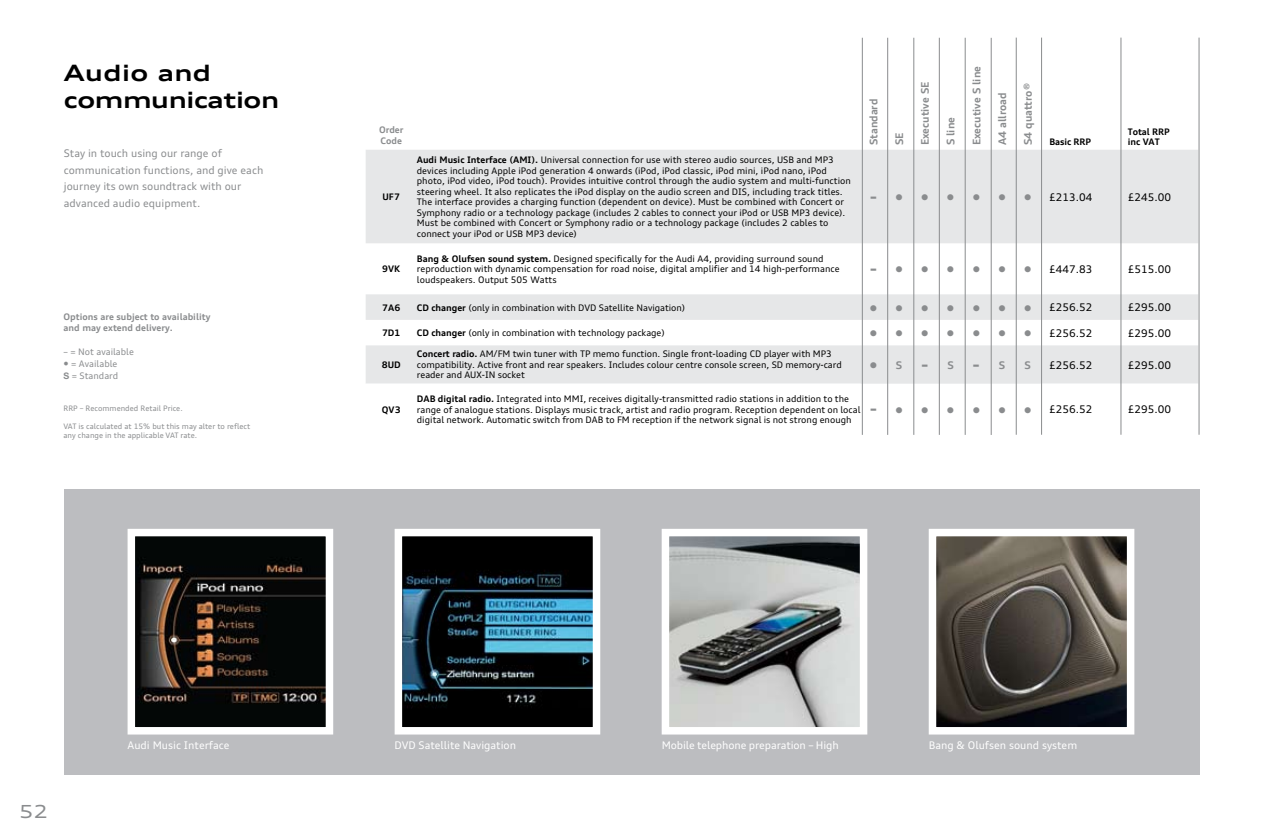
<style>
.page{position:relative;width:1263px;height:838px;background:#fff}
.page>*{position:absolute;margin:0;border:0;box-sizing:border-box;transform-origin:0 0}
.t1{font:700 expanded 22.5px/27px "Audi Type";letter-spacing:-.015em;color:#000}
.t2{font:22.5px "Helvetica";color:#8a8c8e}
.t3{font:expanded 18px "Audi Type";color:#8a8c8e}
.t4{font:10.5px/16.5px "Audi Type";color:#8a8c8e}
.t5{font:10.5px "Audi Type";color:#fff}
.t6{font:10.5px "Audi Type";color:#000}
.t7{font:700 10.5px "Audi Type";color:#8a8c8e}
.t8{font:9px/10.5px "Audi Type";color:#000}
.t9{font:700 9px/10.8px "Audi Type";color:#8a8c8e}
.t10{font:700 9px/10.1px "Audi Type";letter-spacing:-.01em;color:#000}
.t11{font:9px/12px "Audi Type";color:#8a8c8e}
.t12{font:7.5px/9px "Audi Type";color:#8a8c8e}
.t13{font:6px "Webdings";color:#8a8c8e}
.s1{font-family:"Charcoal"}
.s2{font-family:"Helvetica Neue";font-weight:700}
.s3{font-weight:700}
.s4{font-family:"Helvetica";font-weight:400;font-size:22.5px}
</style>
<div class="page">
<div style="left:64px;top:489px;width:1135px;height:285px;background:#bcbdc0"></div>
<img style="left:137px;top:538px;width:187px;height:187px">
<div style="left:128px;top:529px;width:205px;height:205px;border:8px solid #fff"></div>
<img style="left:404px;top:538px;width:187px;height:187px">
<div style="left:395px;top:529px;width:205px;height:205px;border:8px solid #fff"></div>
<img style="left:938px;top:538px;width:187px;height:187px">
<div style="left:929px;top:529px;width:205px;height:205px;border:8px solid #fff"></div>
<img style="left:671px;top:538px;width:187px;height:187px">
<div style="left:662px;top:529px;width:205px;height:205px;border:8px solid #fff"></div>
<svg style="left:366px;top:150px;width:832px;height:234px;fill:#e6e7e8"></svg>
<svg style="left:861px;top:384px;width:260px;height:51px"></svg>
<hr style="left:1041px;top:38px;width:1px;height:397px;background:#8a8c8e">
<hr style="left:1016px;top:38px;width:1px;height:397px;background:#8a8c8e">
<hr style="left:1121px;top:38px;width:1px;height:397px;background:#8a8c8e">
<hr style="left:1199px;top:38px;width:1px;height:397px;background:#8a8c8e">
<hr style="left:991px;top:38px;width:1px;height:397px;background:#8a8c8e">
<hr style="left:965px;top:38px;width:1px;height:397px;background:#8a8c8e">
<hr style="left:939px;top:38px;width:1px;height:397px;background:#8a8c8e">
<hr style="left:913px;top:38px;width:1px;height:397px;background:#8a8c8e">
<hr style="left:887px;top:38px;width:1px;height:397px;background:#8a8c8e">
<hr style="left:862px;top:38px;width:1px;height:397px;background:#8a8c8e">
<h1 class="t1" style="left:64px;top:59px;width:217px">Audio and communication</h1>
<p class="t4" style="left:64px;top:145px;width:201px">Stay in touch using our range of communication functions, and give each journey its own soundtrack with our advanced audio equipment.</p>
<p class="t9" style="left:64px;top:312px;width:148px">Options are subject to availability and may extend delivery.</p>
<p class="t11" style="left:64px;top:346px;width:72px">– = Not available</p>
<p class="t11" style="left:64px;top:358px;width:56px"><span class="s1">•</span> = Available<br><span class="s2">S</span> = Standard</p>
<p class="t12" style="left:64px;top:404px;width:121px">RRP – Recommended Retail Price.</p>
<p class="t12" style="left:64px;top:422px;width:188px">VAT is calculated at 15% but this may alter to reflect any change in the applicable VAT rate.</p>
<p class="t9" style="left:379px;top:124px;width:26px">Order<br>Code</p>
<p class="t10" style="left:382px;top:191px;width:19px">UF7</p>
<p class="t8" style="left:417px;top:155px;width:435px"><span class="s3">Audi Music Interface (AMI).</span> Universal connection for use with stereo audio sources, USB and MP3 devices including Apple iPod generation 4 onwards (iPod, iPod classic, iPod mini, iPod nano, iPod photo, iPod video, iPod touch). Provides intuitive control through the audio system and multi-function steering wheel. It also replicates the iPod display on the audio screen and DIS, including track titles.<br>The interface provides a charging function (dependent on device). Must be combined with Concert or Symphony radio or a technology package (includes 2 cables to connect your iPod or USB MP3 device).<br>Must be combined with Concert or Symphony radio or a technology package (includes 2 cables to connect your iPod or USB MP3 device)</p>
<p class="t10" style="left:382px;top:264px;width:20px">9VK</p>
<p class="t8" style="left:417px;top:253px;width:424px"><span class="s3">Bang &amp; Olufsen sound system.</span> Designed specifically for the Audi A4, providing surround sound reproduction with dynamic compensation for road noise, digital amplifier and 14 high-performance loudspeakers. Output 505 Watts</p>
<p class="t7" style="left:867px;top:145px;width:48px;rotate:-90deg">Standard</p>
<p class="t7" style="left:893px;top:145px;width:14px;rotate:-90deg">SE</p>
<p class="t7" style="left:918px;top:145px;width:65px;rotate:-90deg">Executive SE</p>
<p class="t7" style="left:944px;top:145px;width:30px;rotate:-90deg">S line</p>
<p class="t7" style="left:970px;top:145px;width:81px;rotate:-90deg">Executive S line</p>
<p class="t7" style="left:995px;top:145px;width:54px;rotate:-90deg">A4 allroad</p>
<p class="t7" style="left:1021px;top:145px;width:64px;rotate:-90deg">S4 quattro®</p>
<p class="t10" style="left:1049px;top:136px;width:43px">Basic RRP</p>
<p class="t10" style="left:1128px;top:127px;width:43px">Total RRP inc VAT</p>
<h1 class="t2" style="left:870px;top:178px;width:9px">-</h1>
<p class="t13" style="left:896px;top:194px;width:7px">■</p>
<p class="t13" style="left:922px;top:194px;width:7px">■</p>
<p class="t13" style="left:948px;top:194px;width:7px">■</p>
<p class="t13" style="left:973px;top:194px;width:7px">■</p>
<p class="t13" style="left:999px;top:194px;width:7px">■</p>
<p class="t6" style="left:1025px;top:190px;width:69px"><sup>■</sup> £213.04</p>
<p class="t6" style="left:1128px;top:190px;width:45px">£245.00</p>
<h1 class="t2" style="left:870px;top:251px;width:9px">-</h1>
<p class="t13" style="left:896px;top:266px;width:7px">■</p>
<p class="t13" style="left:922px;top:266px;width:7px">■</p>
<p class="t13" style="left:948px;top:266px;width:7px">■</p>
<p class="t13" style="left:973px;top:266px;width:7px">■</p>
<p class="t13" style="left:999px;top:266px;width:7px">■</p>
<p class="t6" style="left:1025px;top:262px;width:69px"><sup>■</sup> £447.83</p>
<p class="t6" style="left:1128px;top:262px;width:45px">£515.00</p>
<p class="t10" style="left:382px;top:302px;width:20px">7A6</p>
<p class="t8" style="left:417px;top:302px;width:270px"><span class="s3">CD changer</span> (only in combination with DVD Satellite Navigation)</p>
<p class="t13" style="left:871px;top:305px;width:7px">■</p>
<p class="t13" style="left:896px;top:305px;width:7px">■</p>
<p class="t13" style="left:922px;top:305px;width:7px">■</p>
<p class="t13" style="left:948px;top:305px;width:7px">■</p>
<p class="t13" style="left:973px;top:305px;width:7px">■</p>
<p class="t13" style="left:999px;top:305px;width:7px">■</p>
<p class="t6" style="left:1025px;top:301px;width:69px"><sup>■</sup> £256.52</p>
<p class="t6" style="left:1128px;top:301px;width:45px">£295.00</p>
<p class="t10" style="left:382px;top:328px;width:20px">7D1</p>
<p class="t8" style="left:417px;top:327px;width:249px"><span class="s3">CD changer</span> (only in combination with technology package)</p>
<p class="t13" style="left:871px;top:330px;width:7px">■</p>
<p class="t13" style="left:896px;top:330px;width:7px">■</p>
<p class="t13" style="left:922px;top:330px;width:7px">■</p>
<p class="t13" style="left:948px;top:330px;width:7px">■</p>
<p class="t13" style="left:973px;top:330px;width:7px">■</p>
<p class="t13" style="left:999px;top:330px;width:7px">■</p>
<p class="t6" style="left:1025px;top:326px;width:69px"><sup>■</sup> £256.52</p>
<p class="t6" style="left:1128px;top:326px;width:45px">£295.00</p>
<p class="t10" style="left:382px;top:359px;width:21px">8UD</p>
<p class="t8" style="left:417px;top:349px;width:426px"><span class="s3">Concert radio.</span> AM/FM twin tuner with TP memo function. Single front-loading CD player with MP3 compatibility. Active front and rear speakers. Includes colour centre console screen, SD memory-card reader and AUX-IN socket</p>
<p class="t7" style="left:871px;top:358px;width:136px">■ S<span class="s4">-</span>S<span class="s4">-</span>S</p>
<p class="t7" style="left:1024px;top:358px;width:8px">S</p>
<p class="t6" style="left:1049px;top:358px;width:45px">£256.52</p>
<p class="t6" style="left:1128px;top:358px;width:45px">£295.00</p>
<p class="t10" style="left:382px;top:404px;width:20px">QV3</p>
<p class="t8" style="left:417px;top:393px;width:445px"><span class="s3">DAB digital radio.</span> Integrated into MMI, receives digitally-transmitted radio stations in addition to the range of analogue stations. Displays music track, artist and radio program. Reception dependent on local digital network. Automatic switch from DAB to FM reception if the network signal is not strong enough</p>
<h1 class="t2" style="left:870px;top:391px;width:9px">-</h1>
<p class="t13" style="left:896px;top:407px;width:7px">■</p>
<p class="t13" style="left:922px;top:407px;width:7px">■</p>
<p class="t13" style="left:948px;top:407px;width:7px">■</p>
<p class="t13" style="left:973px;top:407px;width:7px">■</p>
<p class="t13" style="left:999px;top:407px;width:7px">■</p>
<p class="t6" style="left:1025px;top:403px;width:69px"><sup>■</sup> £256.52</p>
<p class="t6" style="left:1128px;top:403px;width:45px">£295.00</p>
<h2 class="t3" style="left:19px;top:799px;width:30px">52</h2>
<p class="t5" style="left:128px;top:738px;width:104px">Audi Music Interface</p>
<p class="t5" style="left:395px;top:738px;width:123px">DVD Satellite Navigation</p>
<p class="t5" style="left:662px;top:738px;width:179px">Mobile telephone preparation – High</p>
<p class="t5" style="left:929px;top:738px;width:150px">Bang &amp; Olufsen sound system</p>
</div>
